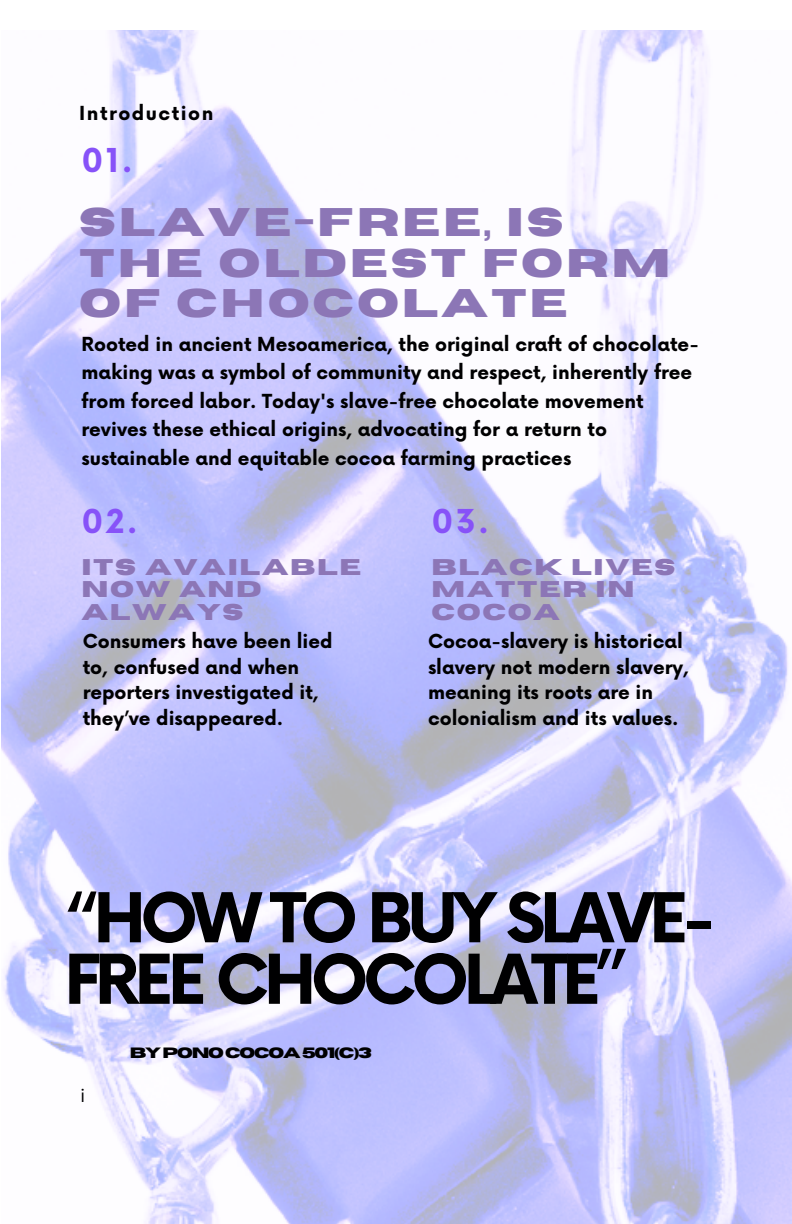
<style>
.page{position:relative;width:792px;height:1224px;background:#fff}
.page>*{position:absolute;margin:0;border:0;box-sizing:border-box;transform-origin:0 0}
.t1{font:700 66.8px/61.6px "Now";letter-spacing:-.08em;color:#000001}
.t2{font:700 39.8px/40.4px "Horizon";letter-spacing:.07em;color:#8c76b6}
.t3{font:700 32px "Now";color:#8752f8}
.t4{font:700 22.6px/22.4px "Horizon";letter-spacing:.07em;color:#8c76b6}
.t5{font:19px "Now";color:#000001}
.t6{font:700 18.8px/25.6px "Now";color:#000001}
.t7{font:700 18.8px "Now";letter-spacing:.08em;color:#000001}
.t8{font:700 14.8px "Horizon";letter-spacing:-.08em;color:#000001}
</style>
<div class="page">
<img style="left:1px;top:30px;width:791px;height:1194px">
<p class="t7" style="left:79px;top:103px;width:136px">Introduction</p>
<p class="t3" style="left:81px;top:144px;width:53px">01.</p>
<p class="t2" style="left:79px;top:203px;width:593px">SLAVE-FREE, IS<br>THE OLDEST FORM<br>OF CHOCOLATE</p>
<p class="t6" style="left:81px;top:331px;width:619px;line-height:28.4px">Rooted in ancient Mesoamerica, the original craft of chocolate&shy;making was a symbol of community and respect, inherently free from forced labor. Today's slave-free chocolate movement revives these ethical origins, advocating for a return to sustainable and equitable cocoa farming practices</p>
<p class="t3" style="left:81px;top:505px;width:58px">02.</p>
<p class="t4" style="left:81px;top:557px;width:281px">ITS AVAILABLE<br>NOW AND<br>ALWAYS</p>
<p class="t3" style="left:431px;top:505px;width:59px">03.</p>
<p class="t4" style="left:431px;top:557px;width:246px">BLACK LIVES<br>MATTER IN<br>COCOA</p>
<p class="t6" style="left:83px;top:630px;width:251px">Consumers have been lied to, confused and when reporters investigated it, they’ve disappeared.</p>
<p class="t6" style="left:428px;top:630px;width:262px">Cocoa-slavery is historical slavery not modern slavery, meaning its roots are in colonialism and its values.</p>
<p class="t1" style="left:64px;top:891px;width:654px">“HOW TO BUY SLAVE-<br>FREE CHOCOLATE”</p>
<p class="t5" style="left:80px;top:1084px;width:7px">i</p>
<p class="t8" style="left:130px;top:1045px;width:244px">BY PONO COCOA 501(C)3</p>
</div>
